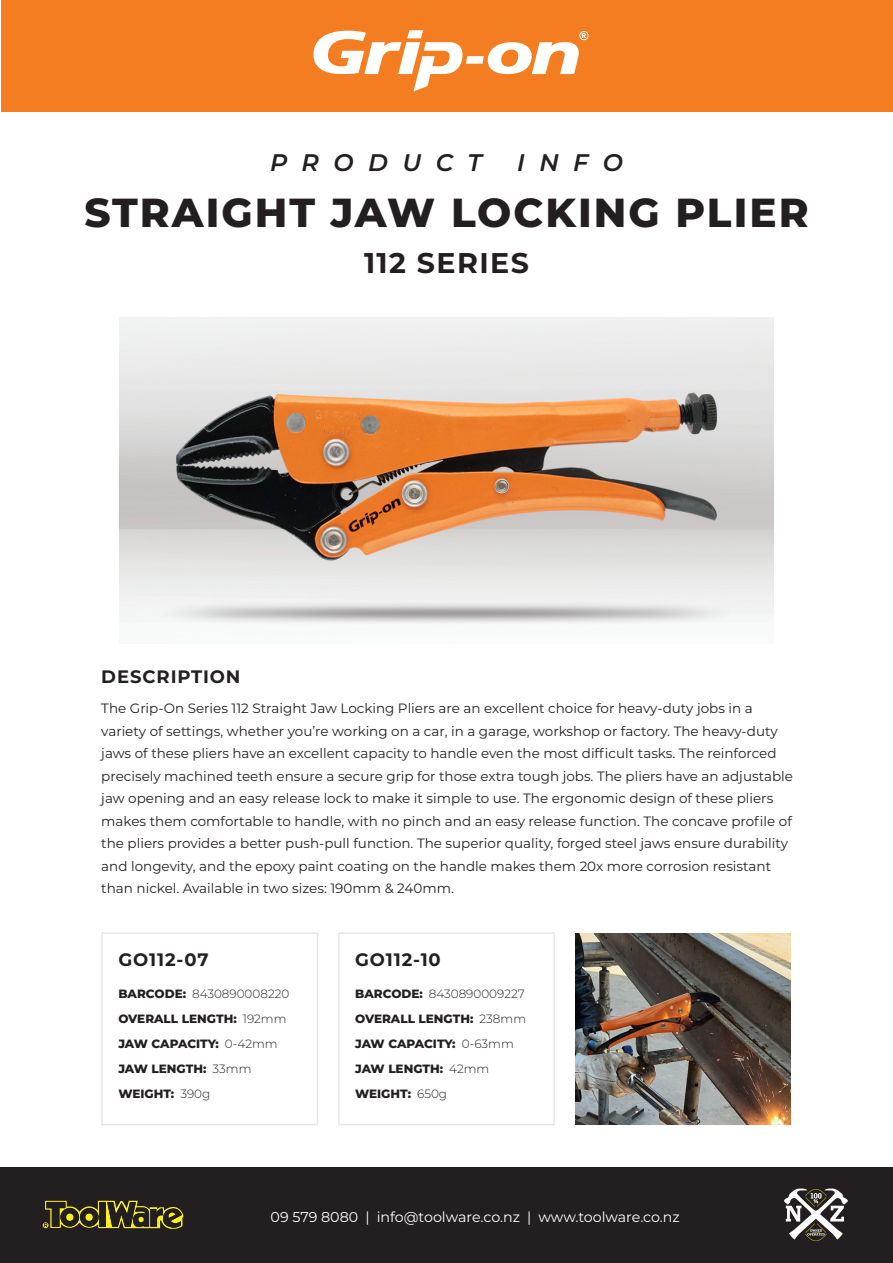
<style>
.page{position:relative;width:893px;height:1263px;background:#fff}
.page>*{position:absolute;margin:0;border:0;box-sizing:border-box;transform-origin:0 0}
.t1{font:800 40.5px "Montserrat";letter-spacing:.05em;color:#231f20}
.t2{font:700 28.5px "Montserrat";letter-spacing:.05em;color:#231f20}
.t3{font:italic 600 24px "Montserrat";letter-spacing:.6em;color:#231f20}
.t4{font:700 18px "Montserrat";letter-spacing:.05em;color:#231f20}
.t5{font:14.25px "Montserrat";color:#fff}
.Body_Text{font:13.5px/22.5px "Montserrat";color:#231f20}
.Specifications{font:800 12px/24.9px "Montserrat";color:#231f20}
.s1{font-weight:300}
</style>
<div class="page">
<div style="left:1px;top:1px;width:891px;height:111px;background:#f47d21"></div>
<svg style="left:313px;top:30px;width:276px;height:62px"></svg>
<div style="left:0;top:1167px;width:893px;height:96px;background:#231f20"></div>
<svg style="left:43px;top:1200px;width:141px;height:29px"></svg>
<svg style="left:784px;top:1188px;width:64px;height:53px"></svg>
<img style="left:154px;top:364px;width:585px;height:225px">
<div style="left:101px;top:932px;width:217px;height:193px;border:2px solid #e6e7e9"></div>
<div style="left:338px;top:932px;width:217px;height:193px;border:2px solid #e6e7e9"></div>
<img style="left:576px;top:933px;width:215px;height:192px">
<p class="t3" style="left:270px;top:145px;width:213px">PRODUCT</p>
<p class="t3" style="left:517px;top:145px;width:107px">INFO</p>
<p class="t1" style="left:84px;top:183px;width:726px">STRAIGHT JAW LOCKING PLIER</p>
<p class="t2" style="left:364px;top:243px;width:166px">112 SERIES</p>
<p class="t4" style="left:101px;top:664px;width:141px">DESCRIPTION</p>
<p class="Body_Text" style="left:101px;top:696px;width:693px">The Grip-On Series 112 Straight Jaw Locking Pliers are an excellent choice for heavy-duty jobs in a variety of settings, whether you’re working on a car, in a garage, workshop or factory. The heavy-duty jaws of these pliers have an excellent capacity to handle even the most difficult tasks. The reinforced precisely machined teeth ensure a secure grip for those extra tough jobs. The pliers have an adjustable jaw opening and an easy release lock to make it simple to use. The ergonomic design of these pliers makes them comfortable to handle, with no pinch and an easy release function. The concave profile of the pliers provides a better push-pull function. The superior quality, forged steel jaws ensure durability and longevity, and the epoxy paint coating on the handle makes them 20x more corrosion resistant than nickel. Available in two sizes: 190mm &amp; 240mm.</p>
<p class="t4" style="left:118px;top:947px;width:92px">GO112-07</p>
<p class="Specifications" style="left:118px;top:981px;width:172px">BARCODE: <span class="s1">8430890008220<br></span>OVERALL LENGTH: <span class="s1">192mm</span></p>
<p class="Specifications" style="left:118px;top:1031px;width:161px">JAW CAPACITY: <span class="s1">0-42mm</span></p>
<p class="Specifications" style="left:118px;top:1056px;width:135px">JAW LENGTH: <span class="s1">33mm</span></p>
<p class="Specifications" style="left:118px;top:1081px;width:93px">WEIGHT: <span class="s1">390g</span></p>
<p class="t4" style="left:355px;top:947px;width:87px">GO112-10</p>
<p class="Specifications" style="left:355px;top:981px;width:172px">BARCODE: <span class="s1">8430890009227<br></span>OVERALL LENGTH: <span class="s1">238mm</span></p>
<p class="Specifications" style="left:355px;top:1031px;width:160px">JAW CAPACITY: <span class="s1">0-63mm</span></p>
<p class="Specifications" style="left:355px;top:1056px;width:136px">JAW LENGTH: <span class="s1">42mm</span></p>
<p class="Specifications" style="left:355px;top:1081px;width:93px">WEIGHT: <span class="s1">650g</span></p>
<p class="t5" style="left:271px;top:1207px;width:411px">09 579 8080 | info@toolware.co.nz | www.toolware.co.nz</p>
</div>
